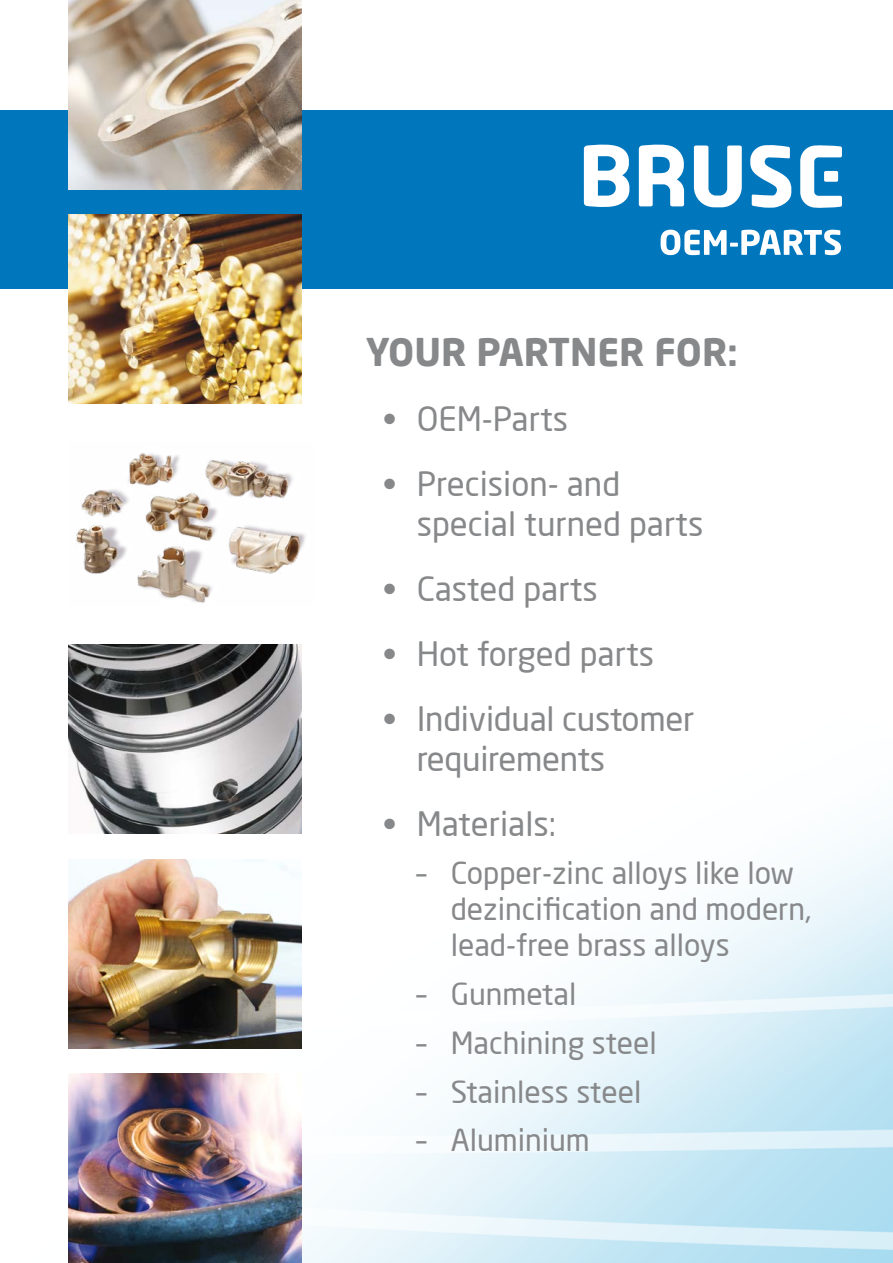
<style>
.page{position:relative;width:893px;height:1263px;background:#fff}
.page>*{position:absolute;margin:0;border:0;box-sizing:border-box;transform-origin:0 0}
.t1{font:700 37.5px "Neo Sans Pro";color:#87888a}
.t2{font:33px/39.6px "Neo Sans Pro";color:#87888a}
.t3{font:30px/36px "Neo Sans Pro";color:#87888a}
</style>
<div class="page">
<img style="left:68px;top:829px;width:825px;height:434px">
<div style="left:0;top:111px;width:893px;height:178px;background:#0076bd"></div>
<img style="left:68px;top:0;width:234px;height:189px">
<img style="left:68px;top:215px;width:234px;height:189px">
<img style="left:68px;top:644px;width:234px;height:189px">
<img style="left:68px;top:859px;width:234px;height:189px">
<img style="left:68px;top:1074px;width:234px;height:189px">
<img style="left:76px;top:453px;width:230px;height:150px">
<svg style="left:694px;top:145px;width:48px;height:62px"></svg>
<svg style="left:800px;top:145px;width:42px;height:63px"></svg>
<svg style="left:639px;top:144px;width:45px;height:62px"></svg>
<svg style="left:584px;top:144px;width:45px;height:63px"></svg>
<svg style="left:750px;top:145px;width:41px;height:63px"></svg>
<svg style="left:661px;top:230px;width:180px;height:25px"></svg>
<p class="t1" style="left:366px;top:328px;width:374px">YOUR PARTNER FOR:</p>
<p class="t2" style="left:383px;top:398px;width:187px">• OEM-Parts</p>
<p class="t2" style="left:417px;top:463px;width:288px;text-indent:-34px">• Precision- and special turned parts</p>
<p class="t2" style="left:383px;top:568px;width:217px">• Casted parts</p>
<p class="t2" style="left:383px;top:633px;width:273px">• Hot forged parts</p>
<p class="t2" style="left:417px;top:698px;width:279px;text-indent:-34px">• Individual customer requirements</p>
<p class="t2" style="left:383px;top:803px;width:175px">• Materials:</p>
<p class="t3" style="left:451px;top:855px;width:362px;text-indent:-34px">– Copper-zinc alloys like low dezincification and modern, lead-free brass alloys</p>
<p class="t3" style="left:417px;top:976px;width:161px">– Gunmetal</p>
<p class="t3" style="left:417px;top:1024px;width:242px">– Machining steel</p>
<p class="t3" style="left:417px;top:1073px;width:226px">– Stainless steel</p>
<p class="t3" style="left:417px;top:1122px;width:175px">– Aluminium</p>
</div>
